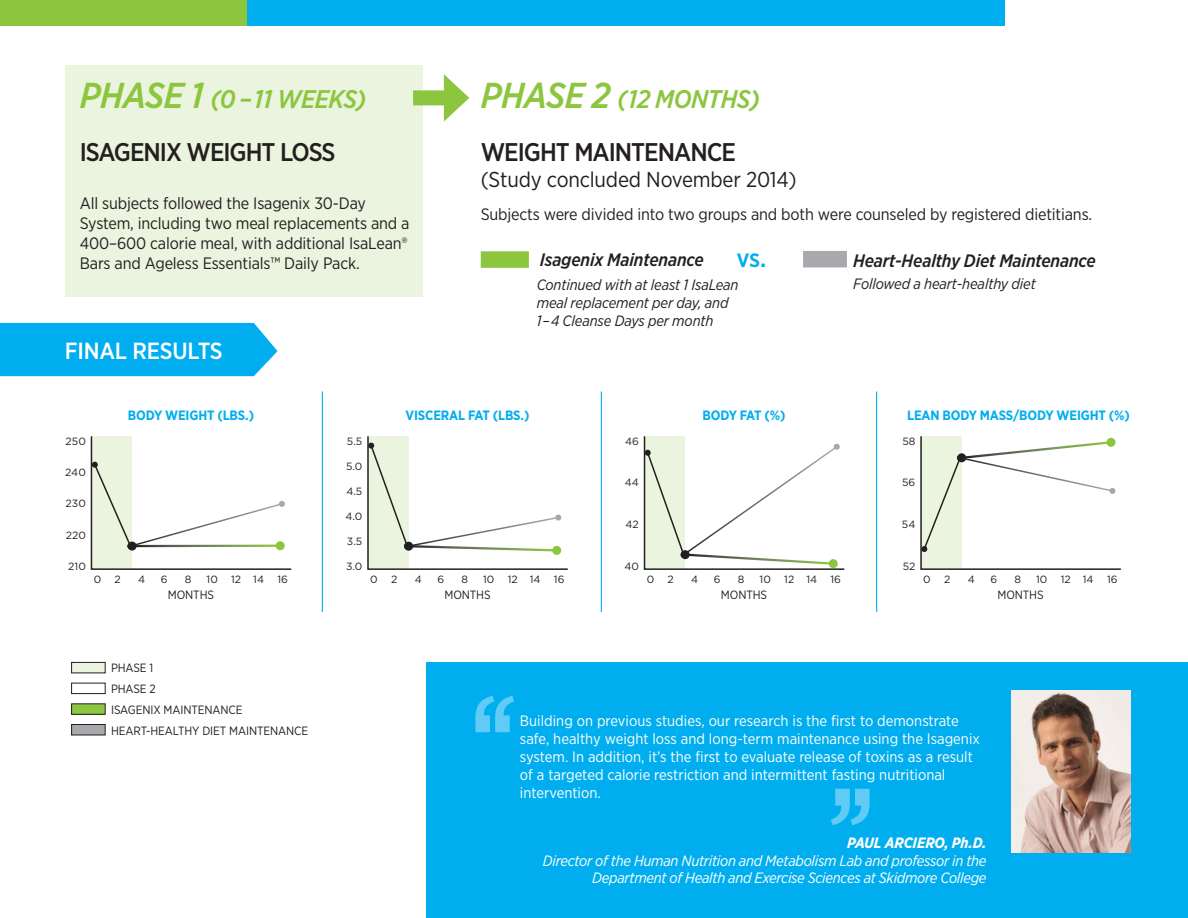
<style>
.page{position:relative;width:1188px;height:918px;background:#fff}
.page>*{position:absolute;margin:0;border:0;box-sizing:border-box;transform-origin:0 0}
.t1{font:161.85px "Gotham Narrow";color:#fff}
.t2{font:500 25.5px/52.8px "Gotham Narrow";letter-spacing:-.04em;color:#231f20}
.t3{font:italic 500 25.5px "Gotham Narrow";letter-spacing:-.02em;color:#8bc63e}
.t4{font:500 25.5px "Gotham Narrow";color:#00aeef}
.t5{font:500 23.4px "Gotham Narrow";letter-spacing:-.01em;color:#fff}
.t6{font:21.45px "Gotham Narrow";letter-spacing:-.01em;color:#231f20}
.t7{font:italic 500 18px "Gotham Narrow";letter-spacing:-.01em;color:#231f20}
.t8{font:16.5px/19.8px "Gotham Narrow";letter-spacing:-.01em;color:#231f20}
.t9{font:15px/18px "Gotham Narrow";color:#fff}
.t10{font:italic 15px/16.5px "Gotham Narrow";letter-spacing:-.02em;color:#fff;text-align:right}
.t11{font:italic 15px/18px "Gotham Narrow";letter-spacing:-.01em;color:#231f20}
.t12{font:italic 700 15px "Gotham Narrow";letter-spacing:-.01em;color:#fff}
.t13{font:700 13.5px "Gotham Narrow";letter-spacing:-.01em;color:#00aeef}
.t14{font:12px/21.1px "Gotham Narrow";letter-spacing:-.01em;color:#231f20}
.t15{font:10.5px "Gotham";color:#231f20}
.s1{font-style:italic;font-size:36px;color:#8bc63e}
.s2{font-style:italic;color:#8bc63e}
.s3{font-size:36px}
</style>
<div class="page">
<div style="left:0;top:323px;width:278px;height:53px;background:#00aeef"></div>
<div style="left:65px;top:65px;width:357px;height:231px;background:#ebf4de"></div>
<div style="left:427px;top:662px;width:761px;height:256px;background:#00aeef"></div>
<img style="left:1012px;top:690px;width:118px;height:163px">
<div style="left:413px;top:90px;width:41px;height:15px;background:#8bc63e"></div>
<svg style="left:444px;top:74px;width:25px;height:48px"></svg>
<div style="left:481px;top:251px;width:48px;height:17px;background:#8bc63e"></div>
<div style="left:803px;top:251px;width:44px;height:16px;background:#a8a9ad"></div>
<div style="left:0;top:0;width:247px;height:26px;background:#8bc63e"></div>
<div style="left:247px;top:0;width:757px;height:26px;background:#00aeef"></div>
<svg style="left:90px;top:436px;width:202px;height:134px"></svg>
<svg style="left:367px;top:436px;width:201px;height:134px"></svg>
<svg style="left:643px;top:436px;width:202px;height:134px"></svg>
<svg style="left:920px;top:436px;width:201px;height:134px"></svg>
<hr style="left:322px;top:392px;width:1px;height:220px;background:#00aeef">
<hr style="left:601px;top:392px;width:1px;height:220px;background:#00aeef">
<hr style="left:876px;top:392px;width:1px;height:220px;background:#00aeef">
<div style="left:72px;top:662px;width:33px;height:11px;background:#ebf4de"></div>
<div style="left:71px;top:662px;width:35px;height:11px;border:1px solid #231f20"></div>
<div style="left:71px;top:683px;width:35px;height:11px;border:1px solid #231f20"></div>
<div style="left:72px;top:704px;width:33px;height:10px;background:#8bc63e"></div>
<div style="left:71px;top:703px;width:35px;height:12px;border:1px solid #231f20"></div>
<div style="left:72px;top:725px;width:33px;height:10px;background:#a8a9ad"></div>
<div style="left:71px;top:724px;width:35px;height:11px;border:1px solid #231f20"></div>
<h2 class="t2" style="left:80px;top:73px;width:288px"><span class="s1">PHASE 1</span> <span class="s2">(0 – 11 WEEKS)<br></span>ISAGENIX WEIGHT LOSS</h2>
<p class="t8" style="left:80px;top:193px;width:331px">All subjects followed the Isagenix 30-Day System, including two meal replacements and a 400–600 calorie meal, with additional IsaLean® Bars and Ageless Essentials™ Daily Pack.</p>
<h3 class="t5" style="left:65px;top:336px;width:160px">FINAL RESULTS</h3>
<h2 class="t3" style="left:481px;top:83px;width:280px"><span class="s3">PHASE 2</span> (12 MONTHS)</h2>
<h2 class="t2" style="left:481px;top:125px;width:257px">WEIGHT MAINTENANCE</h2>
<h3 class="t6" style="left:481px;top:166px;width:318px">(Study concluded November 2014)</h3>
<p class="t8" style="left:481px;top:204px;width:613px">Subjects were divided into two groups and both were counseled by registered dietitians.</p>
<p class="t7" style="left:540px;top:248px;width:165px">Isagenix Maintenance</p>
<h2 class="t4" style="left:737px;top:242px;width:31px">vs.</h2>
<p class="t7" style="left:853px;top:249px;width:244px">Heart-Healthy Diet Maintenance</p>
<p class="t11" style="left:537px;top:275px;width:203px">Continued with at least 1 IsaLean</p>
<p class="t11" style="left:853px;top:275px;width:184px">Followed a heart-healthy diet</p>
<p class="t11" style="left:537px;top:293px;width:193px">meal replacement per day, and<br>1–4 Cleanse Days per month</p>
<p class="t15" style="left:66px;top:434px;width:22px">250</p>
<p class="t15" style="left:65px;top:466px;width:22px">240</p>
<p class="t15" style="left:66px;top:497px;width:22px">230</p>
<p class="t15" style="left:66px;top:528px;width:22px">220</p>
<p class="t15" style="left:68px;top:559px;width:19px">210</p>
<p class="t13" style="left:128px;top:407px;width:128px">BODY WEIGHT (LBS.)</p>
<p class="t15" style="left:94px;top:573px;width:9px">0</p>
<p class="t15" style="left:115px;top:573px;width:8px">2</p>
<p class="t15" style="left:138px;top:573px;width:9px">4</p>
<p class="t15" style="left:161px;top:573px;width:8px">6</p>
<p class="t15" style="left:185px;top:573px;width:8px">8</p>
<p class="t15" style="left:207px;top:573px;width:13px">10</p>
<p class="t15" style="left:231px;top:573px;width:34px">12 14</p>
<p class="t15" style="left:277px;top:573px;width:12px">16</p>
<p class="t14" style="left:168px;top:584px;width:48px">MONTHS</p>
<p class="t14" style="left:111px;top:657px;width:199px">PHASE 1<br>PHASE 2<br>ISAGENIX MAINTENANCE<br>HEART-HEALTHY DIET MAINTENANCE</p>
<p class="t15" style="left:347px;top:434px;width:17px">5.5</p>
<p class="t15" style="left:346px;top:459px;width:18px">5.0</p>
<p class="t15" style="left:346px;top:484px;width:18px">4.5</p>
<p class="t15" style="left:345px;top:509px;width:18px">4.0</p>
<p class="t15" style="left:347px;top:534px;width:17px">3.5</p>
<p class="t15" style="left:346px;top:559px;width:18px">3.0</p>
<p class="t13" style="left:406px;top:407px;width:125px">VISCERAL FAT (LBS.)</p>
<p class="t15" style="left:370px;top:573px;width:9px">0</p>
<p class="t15" style="left:391px;top:573px;width:8px">2</p>
<p class="t15" style="left:415px;top:573px;width:9px">4</p>
<p class="t15" style="left:437px;top:573px;width:8px">6</p>
<p class="t15" style="left:461px;top:573px;width:8px">8</p>
<p class="t15" style="left:483px;top:573px;width:13px">10</p>
<p class="t15" style="left:508px;top:573px;width:34px">12 14</p>
<p class="t15" style="left:554px;top:573px;width:12px">16</p>
<p class="t14" style="left:444px;top:584px;width:48px">MONTHS</p>
<p class="t15" style="left:625px;top:434px;width:15px">46</p>
<p class="t15" style="left:625px;top:476px;width:16px">44</p>
<p class="t15" style="left:626px;top:518px;width:15px">42</p>
<p class="t15" style="left:624px;top:559px;width:16px">40</p>
<p class="t13" style="left:703px;top:407px;width:84px">BODY FAT (%)</p>
<p class="t15" style="left:647px;top:573px;width:9px">0</p>
<p class="t15" style="left:668px;top:573px;width:8px">2</p>
<p class="t15" style="left:691px;top:573px;width:9px">4</p>
<p class="t15" style="left:714px;top:573px;width:8px">6</p>
<p class="t15" style="left:738px;top:573px;width:8px">8</p>
<p class="t15" style="left:760px;top:573px;width:13px">10</p>
<p class="t15" style="left:784px;top:573px;width:34px">12 14</p>
<p class="t15" style="left:831px;top:573px;width:12px">16</p>
<p class="t14" style="left:721px;top:584px;width:48px">MONTHS</p>
<p class="t13" style="left:907px;top:407px;width:224px">LEAN BODY MASS/BODY WEIGHT (%)</p>
<p class="t15" style="left:902px;top:434px;width:15px">58</p>
<p class="t15" style="left:902px;top:476px;width:15px">56</p>
<p class="t15" style="left:902px;top:518px;width:15px">54</p>
<p class="t15" style="left:903px;top:559px;width:14px">52</p>
<p class="t15" style="left:923px;top:573px;width:9px">0</p>
<p class="t15" style="left:944px;top:573px;width:8px">2</p>
<p class="t15" style="left:968px;top:573px;width:9px">4</p>
<p class="t15" style="left:990px;top:573px;width:8px">6</p>
<p class="t15" style="left:1014px;top:573px;width:8px">8</p>
<p class="t15" style="left:1036px;top:573px;width:13px">10</p>
<p class="t15" style="left:1061px;top:573px;width:34px">12 14</p>
<p class="t15" style="left:1107px;top:573px;width:12px">16</p>
<p class="t14" style="left:998px;top:584px;width:48px">MONTHS</p>
<h1 class="t1" style="left:465px;top:652px;width:57px">‘‘</h1>
<p class="t9" style="left:520px;top:711px;width:440px">Building on previous studies, our research is the first to demonstrate</p>
<p class="t9" style="left:520px;top:729px;width:462px">safe, healthy weight loss and long-term maintenance using the Isagenix system. In addition, it’s the first to evaluate release of toxins as a result of a targeted calorie restriction and intermittent fasting nutritional intervention.</p>
<p class="t12" style="left:847px;top:833px;width:141px">PAUL ARCIERO, Ph.D.</p>
<p class="t10" style="left:543px;top:853px;width:445px">Director of the Human Nutrition and Metabolism Lab and professor in the<br>Department of Health and Exercise Sciences at Skidmore College</p>
<h1 class="t1" style="left:880px;top:869px;width:57px;rotate:-180deg">‘‘</h1>
</div>
